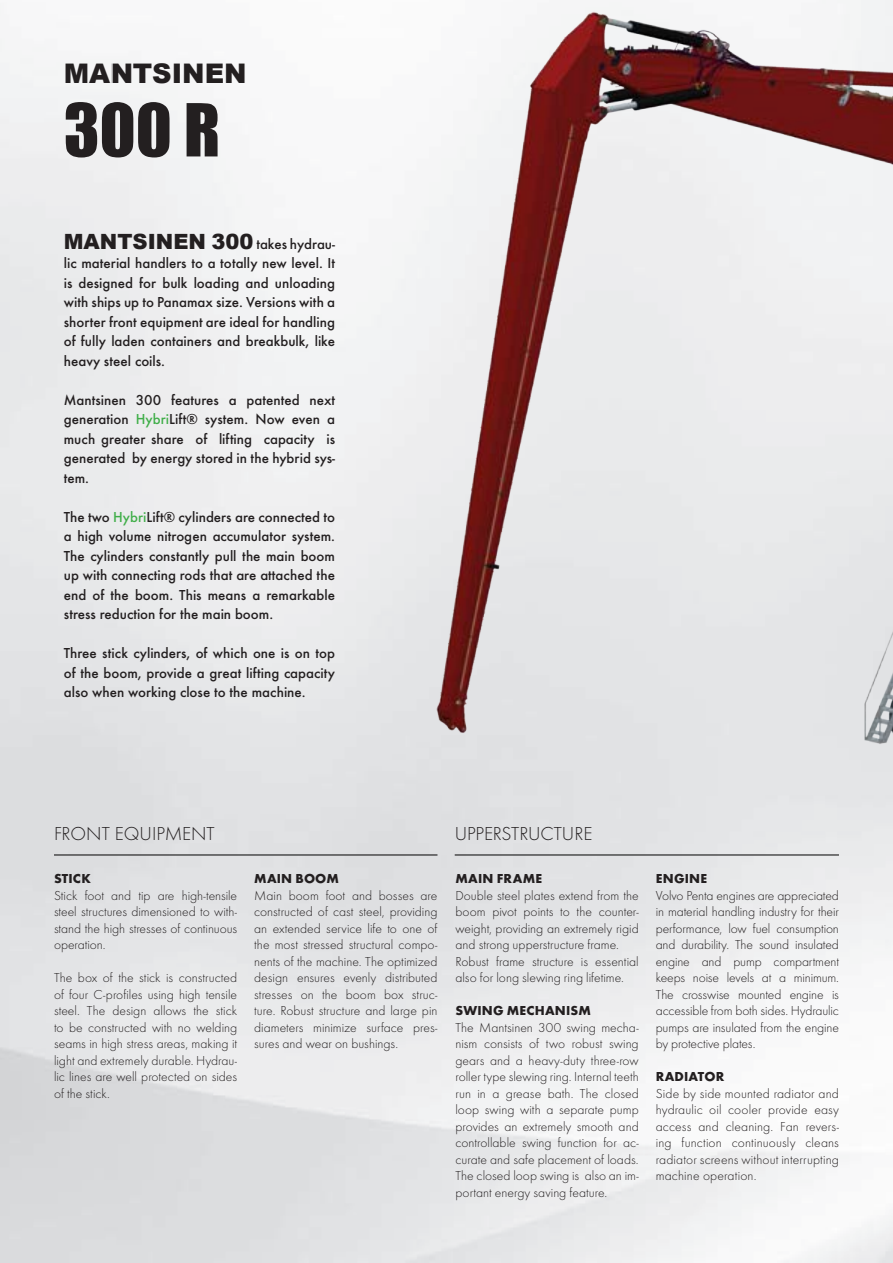
<style>
.page{position:relative;width:893px;height:1263px;background:#fff}
.page>*{position:absolute;margin:0;border:0;box-sizing:border-box;transform-origin:0 0}
.t1{font:67.5px "Impact";color:#231f20}
.t2{font:900 27px "Arial";color:#231f20}
.t3{font:900 21px "Arial";color:#231f20}
.t4{font:300 19.5px "Futura TOT";letter-spacing:-.005em;color:#231f20}
.t5{font:500 15px/19.5px "Futura TOT";color:#231f20;text-align:justify}
.t6{font:300 13.5px/16.5px "Futura TOT";color:#231f20;text-align:justify}
.t7{font:700 13.5px "Futura TOT";letter-spacing:.01em;color:#231f20}
.s1{font-family:"Futura TOT";font-weight:500;font-size:15px}
.s2{color:#40ae49}
</style>
<div class="page">
<img style="left:113px;top:0;width:780px;height:984px">
<hr style="left:455px;top:855px;width:384px;height:1px;background:#000">
<hr style="left:54px;top:855px;width:383px;height:1px;background:#000">
<p class="t2" style="left:64px;top:54px;width:184px">MANTSINEN</p>
<p class="t1" style="left:64px;top:78px;width:158px">300 R</p>
<p class="t3" style="left:64px;top:226px;width:273px">MANTSINEN 300 <span class="s1">takes hydrau-</span></p>
<p class="t5" style="left:64px;top:254px;width:273px">lic material handlers to a totally new level. It is designed for bulk loading and unloading with ships up to Panamax size. Versions with a shorter front equipment are ideal for handling of fully laden containers and breakbulk, like heavy steel coils.</p>
<p class="t5" style="left:64px;top:390px;width:273px">Mantsinen 300 features a patented next generation <span class="s2">Hybri</span>Lift® system. Now even a much greater share of lifting capacity is generated by energy stored in the hybrid sys&shy;tem.</p>
<p class="t5" style="left:64px;top:507px;width:273px">The two <span class="s2">Hybri</span>Lift® cylinders are connected to a high volume nitrogen accumulator system.<br>The cylinders constantly pull the main boom up with connecting rods that are attached the end of the boom. This means a remarkable stress reduction for the main boom.</p>
<p class="t5" style="left:64px;top:644px;width:273px">Three stick cylinders, of which one is on top of the boom, provide a great lifting capacity also when working close to the machine.</p>
<p class="t4" style="left:54px;top:823px;width:162px">FRONT EQUIPMENT</p>
<p class="t4" style="left:455px;top:823px;width:139px">UPPERSTRUCTURE</p>
<p class="t7" style="left:54px;top:870px;width:38px">STICK</p>
<p class="t6" style="left:54px;top:887px;width:185px">Stick foot and tip are high-tensile steel structures dimensioned to with&shy;stand the high stresses of continuous operation.</p>
<p class="t6" style="left:54px;top:969px;width:185px">The box of the stick is constructed of four C-profiles using high tensile steel. The design allows the stick to be constructed with no welding seams in high stress areas, making it light and extremely durable. Hydrau&shy;lic lines are well protected on sides of the stick.</p>
<p class="t7" style="left:254px;top:870px;width:86px">MAIN BOOM</p>
<p class="t6" style="left:254px;top:887px;width:185px">Main boom foot and bosses are constructed of cast steel, providing an extended service life to one of the most stressed structural compo&shy;nents of the machine. The optimized design ensures evenly distributed stresses on the boom box struc&shy;ture. Robust structure and large pin diameters minimize surface pres&shy;sures and wear on bushings.</p>
<p class="t7" style="left:455px;top:870px;width:88px">MAIN FRAME</p>
<p class="t6" style="left:455px;top:887px;width:185px">Double steel plates extend from the boom pivot points to the counter&shy;weight, providing an extremely rigid and strong upperstructure frame.</p>
<p class="t6" style="left:455px;top:953px;width:185px">Robust frame structure is essential also for long slewing ring lifetime.</p>
<p class="t7" style="left:455px;top:1002px;width:137px">SWING MECHANISM</p>
<p class="t6" style="left:455px;top:1019px;width:185px">The Mantsinen 300 swing mecha&shy;nism consists of two robust swing gears and a heavy-duty three-row roller type slewing ring. Internal teeth run in a grease bath. The closed loop swing with a separate pump provides an extremely smooth and controllable swing function for ac&shy;curate and safe placement of loads.</p>
<p class="t6" style="left:455px;top:1167px;width:185px">The closed loop swing is also an im&shy;portant energy saving feature.</p>
<p class="t7" style="left:656px;top:870px;width:53px">ENGINE</p>
<p class="t6" style="left:656px;top:887px;width:185px">Volvo Penta engines are appreciated in material handling industry for their performance, low fuel consumption and durability. The sound insulated engine and pump compartment keeps noise levels at a minimum.<br>The crosswise mounted engine is accessible from both sides. Hydraulic pumps are insulated from the engine by protective plates.</p>
<p class="t7" style="left:656px;top:1068px;width:70px">RADIATOR</p>
<p class="t6" style="left:656px;top:1085px;width:185px">Side by side mounted radiator and hydraulic oil cooler provide easy access and cleaning. Fan revers&shy;ing function continuously cleans radiator screens without interrupting machine operation.</p>
</div>
